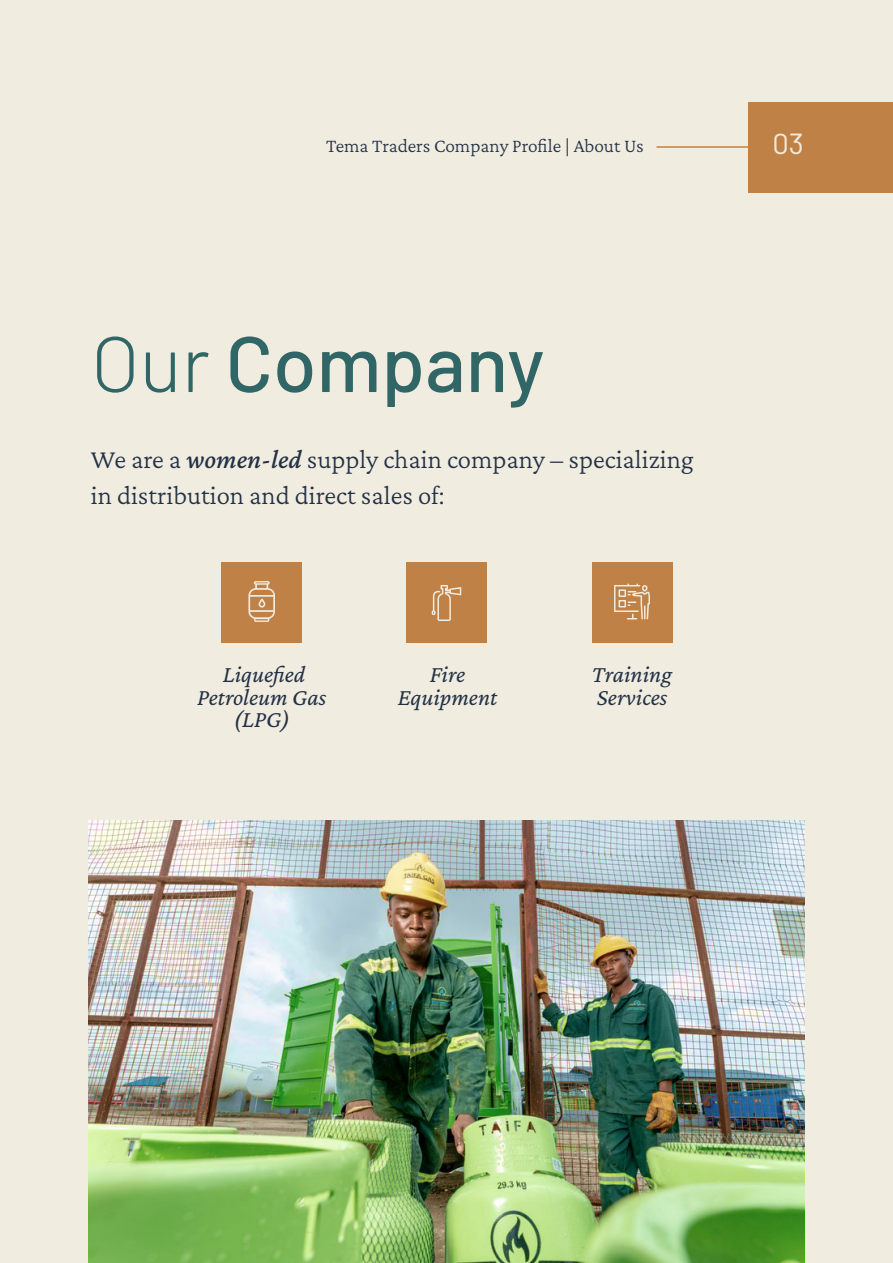
<style>
.page{position:relative;width:893px;height:1263px;background:#f0ece0}
.page>*{position:absolute;margin:0;border:0;box-sizing:border-box;transform-origin:0 0}
.t1{font:500 78.45px "Barlow";color:#316667}
.t2{font:28.95px "Barlow";color:#f0ece0}
.t3{font:300 27px/36px "Crimson Pro";color:#233145}
.t4{font:italic 24px/22.5px "Crimson Pro";color:#233145;text-align:center}
.t5{font:300 19.5px "Crimson Pro";color:#233145}
.s1{font-weight:300}
.s2{font-weight:500;font-style:italic}
</style>
<div class="page">
<div style="left:407px;top:563px;width:80px;height:80px;background:#c08147"></div>
<div style="left:592px;top:563px;width:80px;height:80px;background:#c08147"></div>
<div style="left:221px;top:563px;width:81px;height:80px;background:#c08147"></div>
<svg style="left:432px;top:585px;width:29px;height:36px"></svg>
<svg style="left:614px;top:583px;width:36px;height:36px"></svg>
<svg style="left:248px;top:581px;width:27px;height:41px"></svg>
<div style="left:748px;top:102px;width:145px;height:90px;background:#c08147"></div>
<hr style="left:656px;top:146px;width:92px;height:2px;background:#c08147">
<img style="left:89px;top:820px;width:715px;height:443px">
<p class="t5" style="left:326px;top:133px;width:319px">Tema Traders Company Profile | About Us</p>
<p class="t2" style="left:772px;top:122px;width:33px">03</p>
<p class="t1" style="left:91px;top:307px;width:455px"><span class="s1">Our</span> Company</p>
<p class="t3" style="left:91px;top:440px;width:604px">We are a <span class="s2">women-led</span> supply chain company – specializing in distribution and direct sales of:</p>
<p class="t4" style="left:197px;top:662px;width:130px">Liquefied<br>Petroleum Gas (LPG)</p>
<p class="t4" style="left:398px;top:662px;width:101px">Fire<br>Equipment</p>
<p class="t4" style="left:592px;top:662px;width:82px;text-align:left">Training<br>Services</p>
</div>
